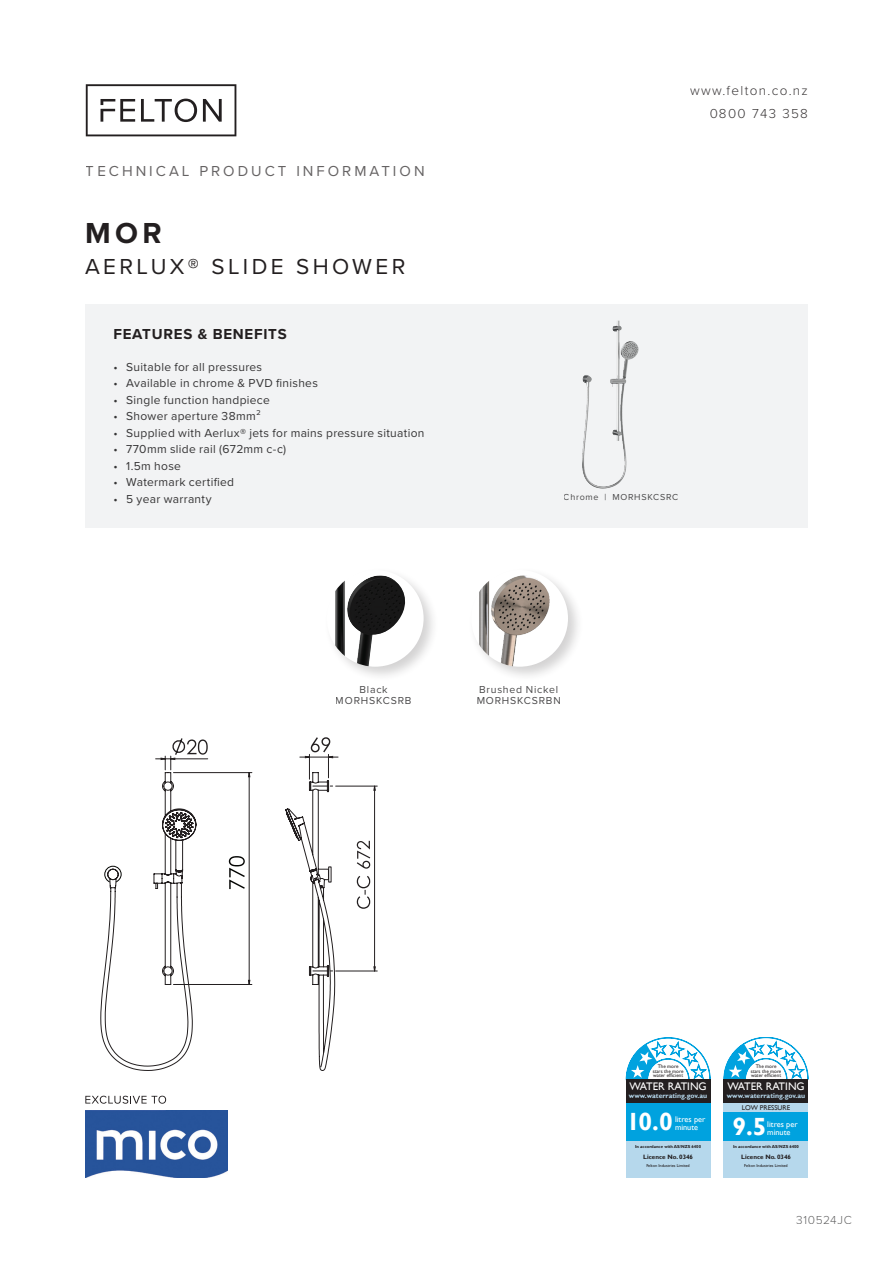
<style>
.page{position:relative;width:893px;height:1263px;background:#fff}
.page>*{position:absolute;margin:0;border:0;box-sizing:border-box;transform-origin:0 0}
.t1{font:700 30px "Proxima Nova";color:#231f20}
.t2{font:700 24.9px "Gill Sans";color:#fff}
.t3{font:22.5px "Proxima Nova";letter-spacing:.15em;color:#231f20}
.t4{font:15px "Proxima Nova";letter-spacing:.2em;color:#231f20}
.t5{font:700 15px "Proxima Nova";letter-spacing:.05em;color:#231f20}
.t6{font:300 13.5px/23.1px "Proxima Nova";letter-spacing:.1em;color:#231f20;text-align:right}
.t7{font:12px "Proxima Nova";letter-spacing:.025em;color:#363536}
.t8{font:300 12px "Proxima Nova";letter-spacing:.055em;color:#3e3e3f}
.t9{font:10.95px "Gill Sans";color:#fff}
.t10{font:10.5px/11.6px "Proxima Nova";letter-spacing:.075em;color:#363536;text-align:center}
.t11{font:9px "Proxima Nova";letter-spacing:.08em;color:#363536}
.t12{font:8.25px/7.9px "Gill Sans";color:#fff}
.t13{font:700 6.9px/12.1px "Gill Sans";color:#b6d8ec;text-align:center}
.t14{font:700 6.3px "Gill Sans";color:#231f20}
.t15{font:5.1px/4.7px "Gill Sans";color:#231f20;text-align:center}
.t16{font:700 4.35px "Gill Sans";color:#231f20}
.t17{font:4.35px "Gill Sans";color:#231f20}
.s1{font-weight:700}
.s2{font-weight:400;color:#231f20}
</style>
<div class="page">
<svg style="left:86px;top:84px;width:150px;height:52px"></svg>
<svg style="left:85px;top:1096px;width:81px;height:8px"></svg>
<img style="left:85px;top:1110px;width:142px;height:68px">
<div style="left:323px;top:566px;width:116px;height:116px;background:#231f20;opacity:.2"></div>
<div style="left:327px;top:570px;width:97px;height:97px;background:#fff;border-radius:50%"></div>
<img style="left:335px;top:575px;width:74px;height:91px">
<div style="left:468px;top:566px;width:116px;height:116px;background:#231f20;opacity:.2"></div>
<img style="left:471px;top:570px;width:97px;height:97px;border-radius:48px">
<div style="left:85px;top:304px;width:723px;height:224px;background:#f2f3f4"></div>
<hr style="left:173px;top:772px;width:79px;height:1px;background:#231f20">
<hr style="left:173px;top:984px;width:79px;height:1px;background:#231f20">
<hr style="left:336px;top:786px;width:41px;height:1px;background:#231f20">
<hr style="left:336px;top:970px;width:41px;height:1px;background:#231f20">
<svg style="left:229px;top:737px;width:147px;height:334px"></svg>
<svg style="left:100px;top:738px;width:108px;height:333px"></svg>
<div style="left:328px;top:866px;width:4px;height:16px;border:1px solid #231f20"></div>
<svg style="left:626px;top:1037px;width:84px;height:42px"></svg>
<div style="left:626px;top:1140px;width:84px;height:38px;background:#b6d8ec"></div>
<div style="left:626px;top:1103px;width:84px;height:38px;background:#00a2df"></div>
<div style="left:626px;top:1079px;width:84px;height:24px;background:#231f20"></div>
<svg style="left:724px;top:1037px;width:84px;height:42px"></svg>
<div style="left:724px;top:1103px;width:84px;height:10px;background:#b6d8ec"></div>
<div style="left:724px;top:1140px;width:84px;height:38px;background:#b6d8ec"></div>
<div style="left:724px;top:1112px;width:84px;height:29px;background:#00a2df"></div>
<div style="left:724px;top:1079px;width:84px;height:24px;background:#231f20"></div>
<img style="left:584px;top:321px;width:40px;height:166px">
<p class="t4" style="left:86px;top:160px;width:340px">TECHNICAL PRODUCT INFORMATION</p>
<p class="t1" style="left:85px;top:210px;width:78px">MOR</p>
<p class="t3" style="left:85px;top:250px;width:322px">AERLUX<span class="s1">®</span> SLIDE SHOWER</p>
<p class="t5" style="left:113px;top:323px;width:175px">FEATURES &amp; BENEFITS</p>
<p class="t7" style="left:113px;top:358px;width:150px">• Suitable for all pressures</p>
<p class="t7" style="left:113px;top:374px;width:206px">• Available in chrome &amp; PVD finishes</p>
<p class="t7" style="left:113px;top:391px;width:158px">• Single function handpiece</p>
<p class="t7" style="left:113px;top:407px;width:149px">• Shower aperture 38mm²</p>
<p class="t7" style="left:113px;top:424px;width:313px">• Supplied with Aerlux<span class="s1">®</span> jets for mains pressure situation</p>
<p class="t7" style="left:113px;top:440px;width:174px">• 770mm slide rail (672mm c-c)</p>
<p class="t7" style="left:113px;top:457px;width:69px">• 1.5m hose</p>
<p class="t7" style="left:113px;top:473px;width:122px">• Watermark certified</p>
<p class="t7" style="left:113px;top:490px;width:100px">• 5 year warranty</p>
<p class="t6" style="left:690px;top:78px;width:119px">www.felton.co.nz<br>0800 743 358</p>
<p class="t11" style="left:564px;top:490px;width:116px">Chrome | MORHSKCSRC</p>
<p class="t10" style="left:336px;top:683px;width:77px">Black<br>MORHSKCSRB</p>
<p class="t10" style="left:477px;top:683px;width:86px;text-align:left">Brushed Nickel<br>MORHSKCSRBN</p>
<p class="t15" style="left:653px;top:1064px;width:32px">The more stars the more water efficient</p>
<p class="t15" style="left:751px;top:1064px;width:32px">The more stars the more water efficient</p>
<p class="t9" style="left:629px;top:1080px;width:79px">WATER RATING</p>
<p class="t13" style="left:629px;top:1090px;width:80px">www.waterrating.gov.au</p>
<p class="t9" style="left:727px;top:1080px;width:79px">WATER RATING</p>
<p class="t13" style="left:727px;top:1090px;width:80px">www.waterrating.gov.au<br><span class="s2">LOW PRESSURE</span></p>
<p class="t2" style="left:627px;top:1106px;width:48px">10.0</p>
<p class="t12" style="left:675px;top:1115px;width:32px">litres per minute</p>
<p class="t16" style="left:635px;top:1144px;width:67px">In accordance with AS/NZS 6400</p>
<p class="t17" style="left:646px;top:1163px;width:45px">Felton Industries Limited</p>
<p class="t14" style="left:643px;top:1153px;width:51px">Licence No. 0346</p>
<p class="t2" style="left:732px;top:1111px;width:36px">9.5</p>
<p class="t12" style="left:767px;top:1120px;width:32px">litres per minute</p>
<p class="t16" style="left:733px;top:1144px;width:67px">In accordance with AS/NZS 6400</p>
<p class="t17" style="left:744px;top:1163px;width:45px">Felton Industries Limited</p>
<p class="t14" style="left:741px;top:1153px;width:51px">Licence No. 0346</p>
<p class="t8" style="left:796px;top:1210px;width:57px">310524JC</p>
</div>
